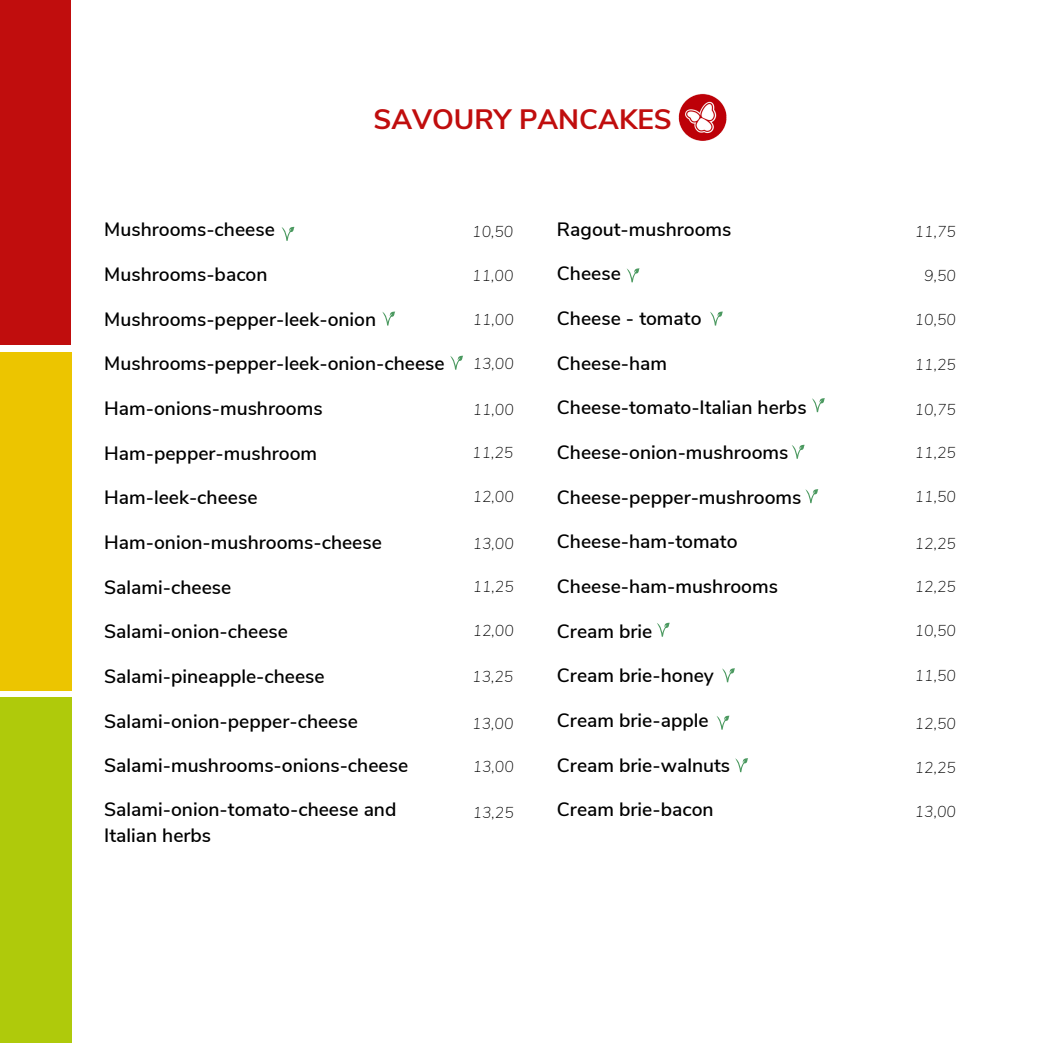
<style>
.page{position:relative;width:1042px;height:1043px;background:#fff}
.page>*{position:absolute;margin:0;border:0;box-sizing:border-box;transform-origin:0 0}
.t1{font:700 28px "Nunito Sans";color:#c00d0d}
.t2{font:600 19.25px/26.2px "Nunito Sans";color:#000}
.t3{font:italic 200 15.75px "Nunito Sans";color:#000}
</style>
<div class="page">
<div style="left:0;top:0;width:71px;height:344px;background:#c00d0d"></div>
<div style="left:0;top:352px;width:72px;height:338px;background:#ecc500"></div>
<div style="left:0;top:696px;width:72px;height:346px;background:#afca0b"></div>
<img style="left:678px;top:93px;width:49px;height:48px">
<svg style="left:281px;top:227px;width:13px;height:14px"></svg>
<svg style="left:382px;top:311px;width:13px;height:14px"></svg>
<svg style="left:450px;top:355px;width:13px;height:14px"></svg>
<svg style="left:626px;top:268px;width:13px;height:14px"></svg>
<svg style="left:710px;top:311px;width:12px;height:14px"></svg>
<svg style="left:812px;top:398px;width:12px;height:14px"></svg>
<svg style="left:792px;top:444px;width:12px;height:14px"></svg>
<svg style="left:805px;top:489px;width:13px;height:14px"></svg>
<svg style="left:657px;top:622px;width:12px;height:14px"></svg>
<svg style="left:722px;top:668px;width:12px;height:14px"></svg>
<svg style="left:716px;top:715px;width:13px;height:14px"></svg>
<svg style="left:735px;top:758px;width:13px;height:14px"></svg>
<p class="t1" style="left:373px;top:101px;width:300px">SAVOURY PANCAKES</p>
<p class="t2" style="left:104px;top:217px;width:172px">Mushrooms-cheese</p>
<p class="t2" style="left:104px;top:261px;width:165px">Mushrooms-bacon</p>
<p class="t2" style="left:104px;top:306px;width:273px">Mushrooms-pepper-leek-onion</p>
<p class="t2" style="left:104px;top:350px;width:342px">Mushrooms-pepper-leek-onion-cheese</p>
<p class="t2" style="left:104px;top:395px;width:220px">Ham-onions-mushrooms</p>
<p class="t2" style="left:104px;top:440px;width:214px">Ham-pepper-mushroom</p>
<p class="t2" style="left:104px;top:484px;width:155px">Ham-leek-cheese</p>
<p class="t2" style="left:104px;top:529px;width:279px">Ham-onion-mushrooms-cheese</p>
<p class="t2" style="left:104px;top:574px;width:128px">Salami-cheese</p>
<p class="t2" style="left:104px;top:618px;width:185px">Salami-onion-cheese</p>
<p class="t2" style="left:104px;top:663px;width:222px">Salami-pineapple-cheese</p>
<p class="t2" style="left:104px;top:707px;width:255px">Salami-onion-pepper-cheese</p>
<p class="t2" style="left:104px;top:752px;width:305px">Salami-mushrooms-onions-cheese</p>
<p class="t2" style="left:104px;top:796px;width:293px">Salami-onion-tomato-cheese and<br>Italian herbs</p>
<p class="t3" style="left:472px;top:221px;width:43px">10,50</p>
<p class="t3" style="left:472px;top:265px;width:43px">11,00</p>
<p class="t3" style="left:472px;top:309px;width:43px">11,00</p>
<p class="t3" style="left:472px;top:353px;width:43px">13,00</p>
<p class="t3" style="left:472px;top:399px;width:43px">11,00</p>
<p class="t3" style="left:472px;top:441px;width:43px">11,25</p>
<p class="t3" style="left:472px;top:485px;width:43px">12,00</p>
<p class="t3" style="left:472px;top:533px;width:43px">13,00</p>
<p class="t3" style="left:472px;top:576px;width:43px">11,25</p>
<p class="t3" style="left:472px;top:619px;width:43px">12,00</p>
<p class="t3" style="left:472px;top:665px;width:43px">13,25</p>
<p class="t3" style="left:472px;top:712px;width:43px">13,00</p>
<p class="t3" style="left:472px;top:756px;width:43px">13,00</p>
<p class="t3" style="left:472px;top:801px;width:43px">13,25</p>
<p class="t2" style="left:557px;top:216px;width:176px">Ragout-mushrooms</p>
<p class="t2" style="left:557px;top:261px;width:65px">Cheese</p>
<p class="t2" style="left:557px;top:305px;width:146px">Cheese - tomato</p>
<p class="t2" style="left:557px;top:350px;width:112px">Cheese-ham</p>
<p class="t2" style="left:557px;top:394px;width:251px">Cheese-tomato-Italian herbs</p>
<p class="t2" style="left:557px;top:439px;width:233px">Cheese-onion-mushrooms</p>
<p class="t2" style="left:557px;top:484px;width:246px">Cheese-pepper-mushrooms</p>
<p class="t2" style="left:557px;top:528px;width:182px">Cheese-ham-tomato</p>
<p class="t2" style="left:557px;top:573px;width:222px">Cheese-ham-mushrooms</p>
<p class="t2" style="left:557px;top:618px;width:97px">Cream brie</p>
<p class="t2" style="left:557px;top:662px;width:158px">Cream brie-honey</p>
<p class="t2" style="left:557px;top:707px;width:153px">Cream brie-apple</p>
<p class="t2" style="left:557px;top:751px;width:175px">Cream brie-walnuts</p>
<p class="t2" style="left:557px;top:796px;width:158px">Cream brie-bacon</p>
<p class="t3" style="left:914px;top:221px;width:43px">11,75</p>
<p class="t3" style="left:924px;top:265px;width:33px">9,50</p>
<p class="t3" style="left:914px;top:309px;width:43px">10,50</p>
<p class="t3" style="left:914px;top:354px;width:43px">11,25</p>
<p class="t3" style="left:914px;top:399px;width:43px">10,75</p>
<p class="t3" style="left:914px;top:441px;width:43px">11,25</p>
<p class="t3" style="left:914px;top:486px;width:43px">11,50</p>
<p class="t3" style="left:914px;top:533px;width:43px">12,25</p>
<p class="t3" style="left:914px;top:576px;width:43px">12,25</p>
<p class="t3" style="left:914px;top:620px;width:43px">10,50</p>
<p class="t3" style="left:914px;top:665px;width:43px">11,50</p>
<p class="t3" style="left:914px;top:712px;width:43px">12,50</p>
<p class="t3" style="left:914px;top:756px;width:43px">12,25</p>
<p class="t3" style="left:914px;top:800px;width:43px">13,00</p>
</div>
